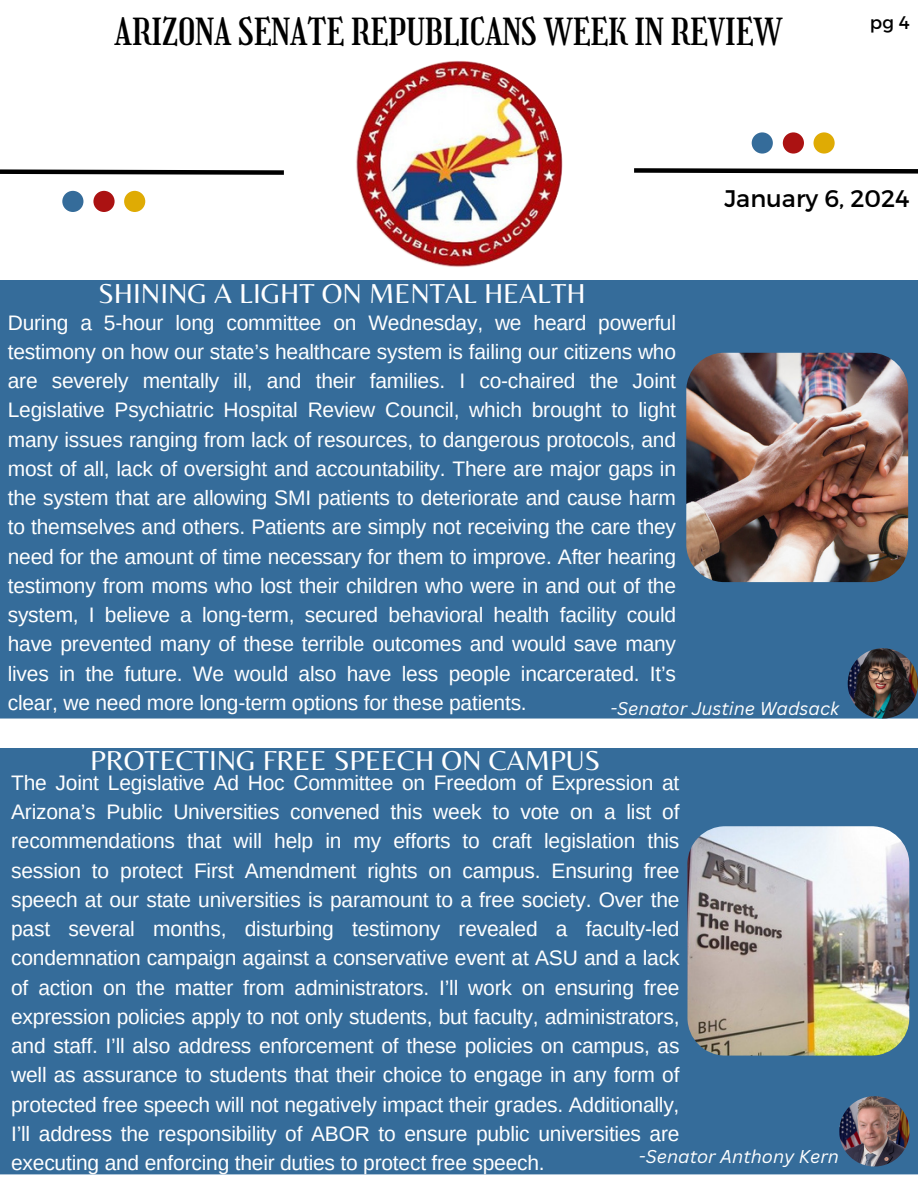
<style>
.page{position:relative;width:918px;height:1188px;background:#fff}
.page>*{position:absolute;margin:0;border:0;box-sizing:border-box;transform-origin:0 0}
.t1{font:36.45px "Girassol";color:#000}
.t2{font:28.5px "Belleza";color:#fff}
.t3{font:24px "Montserrat";color:#000}
.t4{font:21px/29.2px "Arimo";letter-spacing:-.01em;color:#fff;text-align:justify}
.t5{font:18.3px "Montserrat";color:#000}
.t6{font:italic 18px "Canva Sans";color:#fff}
</style>
<div class="page">
<svg style="left:0;top:169px;width:284px;height:6px;background:#3f3f3f"></svg>
<svg style="left:634px;top:168px;width:284px;height:6px;background:#3f3f3f"></svg>
<div style="left:0;top:280px;width:918px;height:439px;background:#356c9a"></div>
<img style="left:686px;top:353px;width:222px;height:229px;border-radius:38px">
<div style="left:752px;top:132px;width:21px;height:22px;background:#356c9a;border-radius:50%"></div>
<div style="left:783px;top:132px;width:21px;height:22px;background:#ab1212;border-radius:50%"></div>
<div style="left:814px;top:132px;width:21px;height:22px;background:#dfab04;border-radius:50%"></div>
<div style="left:62px;top:191px;width:21px;height:21px;background:#356c9a;border-radius:50%"></div>
<div style="left:93px;top:191px;width:22px;height:21px;background:#ab1212;border-radius:50%"></div>
<div style="left:124px;top:191px;width:21px;height:21px;background:#dfab04;border-radius:50%"></div>
<div style="left:0;top:748px;width:918px;height:426px;background:#356c9a"></div>
<img style="left:356px;top:61px;width:206px;height:206px">
<img style="left:839px;top:1096px;width:71px;height:71px">
<img style="left:848px;top:648px;width:70px;height:71px">
<img style="left:687px;top:826px;width:222px;height:230px;border-radius:38px">
<p class="t1" style="left:115px;top:10px;width:669px">ARIZONA SENATE REPUBLICANS WEEK IN REVIEW</p>
<p class="t5" style="left:870px;top:10px;width:41px">pg 4</p>
<p class="t2" style="left:98px;top:277px;width:489px">SHINING A LIGHT ON MENTAL HEALTH</p>
<p class="t3" style="left:724px;top:182px;width:187px">January 6, 2024</p>
<p class="t4" style="left:8px;top:308px;width:670px">During a 5-hour long committee on Wednesday, we heard powerful testimony on how our state’s healthcare system is failing our citizens who are severely mentally ill, and their families. I co-chaired the Joint Legislative Psychiatric Hospital Review Council, which brought to light many issues ranging from lack of resources, to dangerous protocols, and most of all, lack of oversight and accountability. There are major gaps in the system that are allowing SMI patients to deteriorate and cause harm to themselves and others. Patients are simply not receiving the care they need for the amount of time necessary for them to improve. After hearing testimony from moms who lost their children who were in and out of the system, I believe a long-term, secured behavioral health facility could have prevented many of these terrible outcomes and would save many lives in the future. We would also have less people incarcerated. It’s clear, we need more long-term options for these patients.</p>
<p class="t6" style="left:610px;top:695px;width:230px">-Senator Justine Wadsack</p>
<p class="t2" style="left:90px;top:744px;width:512px">PROTECTING FREE SPEECH ON CAMPUS</p>
<p class="t4" style="left:11px;top:768px;width:670px">The Joint Legislative Ad Hoc Committee on Freedom of Expression at Arizona’s Public Universities convened this week to vote on a list of recommendations that will help in my efforts to craft legislation this session to protect First Amendment rights on campus. Ensuring free speech at our state universities is paramount to a free society. Over the past several months, disturbing testimony revealed a faculty-led condemnation campaign against a conservative event at ASU and a lack of action on the matter from administrators. I’ll work on ensuring free expression policies apply to not only students, but faculty, administrators, and staff. I’ll also address enforcement of these policies on campus, as well as assurance to students that their choice to engage in any form of protected free speech will not negatively impact their grades. Additionally, I’ll address the responsibility of ABOR to ensure public universities are executing and enforcing their duties to protect free speech.</p>
<p class="t6" style="left:639px;top:1143px;width:202px">-Senator Anthony Kern</p>
</div>
